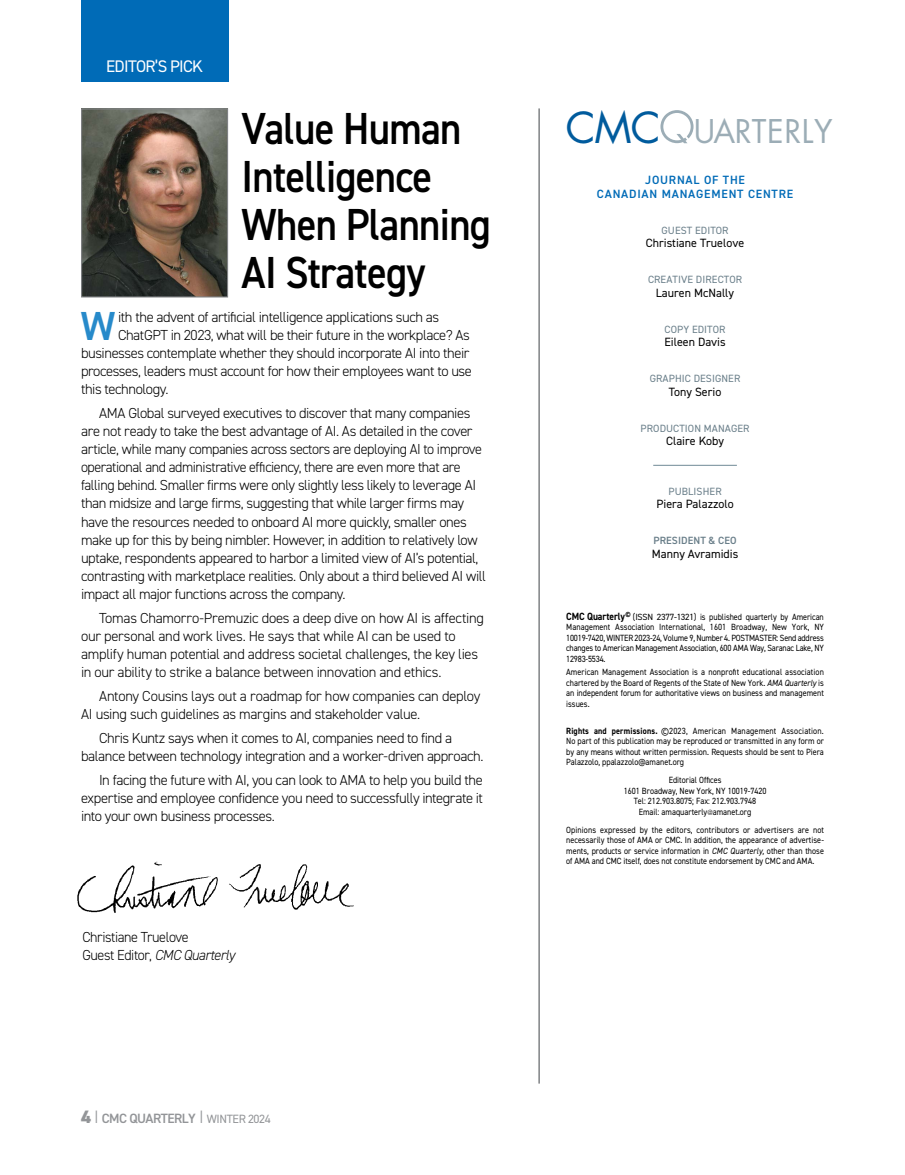
<style>
.page{position:relative;width:905px;height:1175px;background:#fff}
.page>*{position:absolute;margin:0;border:0;box-sizing:border-box;transform-origin:0 0}
.t1{font:600 45px/48px "DIN2014";letter-spacing:-.02em;color:#000;scale:.9 1}
.t2{font:600 40.65px "DIN2014";color:#278aca}
.t3{font:31.8px "Futura Std";letter-spacing:.01em;color:#9cadb6}
.t4{font:16.8px "DIN2014";letter-spacing:-.04em;color:#fff}
.t5{font:300 14.55px/18px "DIN2014";letter-spacing:-.03em;color:#000}
.t6{font:600 13.5px "DIN2014";letter-spacing:-.04em;color:#939598}
.t7{font:12px "DIN2014";color:#000}
.t8{font:600 12px/13.5px "DIN2014";letter-spacing:.065em;color:#006bb7;text-align:center}
.t9{font:10.5px "DIN2014";letter-spacing:.01em;color:#697e89}
.t10{font:600 10.5px "DIN2014";letter-spacing:.01em;color:#697e89}
.t11{font:9px/10.5px "DIN2014";color:#000;text-align:justify;scale:.9 1}
.s1{font-style:italic}
.s2{font-weight:800;font-size:18px}
.s3{font-weight:300;font-size:18px}
.s4{font-weight:400;font-size:12px}
.s5{font-size:41.55px;color:#005b9d}
.s6{font-weight:700;font-size:10.5px}
.s7{font-weight:700}
.s8{font-family:"Frutiger LT Std";font-weight:300;font-stretch:condensed;font-size:7.5px}
</style>
<div class="page">
<div style="left:81px;top:0;width:147px;height:81px;background:#006bb7"></div>
<hr style="left:653px;top:465px;width:83px;height:1px;background:#6f8996">
<hr style="left:538px;top:108px;width:2px;height:975px;background:#808285">
<img style="left:77px;top:861px;width:276px;height:52px">
<img style="left:83px;top:110px;width:143px;height:185px">
<div style="left:81px;top:108px;width:147px;height:189px;border:1px solid #808285"></div>
<svg style="left:660px;top:110px;width:33px;height:33px"></svg>
<p class="t4" style="left:106px;top:55px;width:98px">EDITOR’S PICK</p>
<h1 class="t1" style="left:242px;top:103px;width:278px">Value Human<br>Intelligence<br>When Planning<br>AI Strategy</h1>
<h2 class="t2" style="left:81px;top:299px;width:36px">W</h2>
<p class="t5" style="left:118px;top:308px;width:322px">ith the advent of artificial intelligence applications such as</p>
<p class="t5" style="left:118px;top:326px;width:353px">ChatGPT in 2023, what will be their future in the workplace? As</p>
<p class="t5" style="left:81px;top:344px;width:390px">businesses contemplate whether they should incorporate AI into their</p>
<p class="t5" style="left:81px;top:362px;width:392px">processes, leaders must account for how their employees want to use</p>
<p class="t5" style="left:81px;top:380px;width:89px">this technology.</p>
<p class="t5" style="left:81px;top:404px;width:406px;text-indent:18px">AMA Global surveyed executives to discover that many companies are not ready to take the best advantage of AI. As detailed in the cover article, while many companies across sectors are deploying AI to improve operational and administrative efficiency, there are even more that are falling behind. Smaller firms were only slightly less likely to leverage AI than midsize and large firms, suggesting that while larger firms may have the resources needed to onboard AI more quickly, smaller ones make up for this by being nimbler. However, in addition to relatively low uptake, respondents appeared to harbor a limited view of AI’s potential, contrasting with marketplace realities. Only about a third believed AI will impact all major functions across the company.</p>
<p class="t5" style="left:81px;top:608px;width:404px;text-indent:18px">Tomas Chamorro-Premuzic does a deep dive on how AI is affecting our personal and work lives. He says that while AI can be used to amplify human potential and address societal challenges, the key lies in our ability to strike a balance between innovation and ethics.</p>
<p class="t5" style="left:81px;top:686px;width:401px;text-indent:18px">Antony Cousins lays out a roadmap for how companies can deploy<br>AI using such guidelines as margins and stakeholder value.</p>
<p class="t5" style="left:81px;top:728px;width:404px;text-indent:18px">Chris Kuntz says when it comes to AI, companies need to find a balance between technology integration and a worker-driven approach.</p>
<p class="t5" style="left:81px;top:770px;width:403px;text-align:justify;text-indent:18px">In facing the future with AI, you can look to AMA to help you build the expertise and employee confidence you need to successfully integrate it into your own business processes.</p>
<p class="t5" style="left:82px;top:928px;width:154px">Christiane Truelove<br>Guest Editor, <span class="s1">CMC Quarterly</span></p>
<p class="t6" style="left:81px;top:1109px;width:191px"><span class="s2">4</span> <span class="s3">I</span> CMC QUARTERLY <span class="s3">I</span> <span class="s4">WINTER 2024</span></p>
<h3 class="t3" style="left:565px;top:111px;width:268px"><span class="s5">CMC</span> UARTERLY</h3>
<p class="t8" style="left:597px;top:173px;width:198px">JOURNAL OF THE<br>CANADIAN MANAGEMENT CENTRE</p>
<p class="t9" style="left:661px;top:224px;width:69px">GUEST EDITOR</p>
<p class="t7" style="left:645px;top:236px;width:100px">Christiane Truelove</p>
<p class="t9" style="left:648px;top:273px;width:96px">CREATIVE DIRECTOR</p>
<p class="t7" style="left:656px;top:285px;width:80px">Lauren McNally</p>
<p class="t9" style="left:664px;top:323px;width:62px">COPY EDITOR</p>
<p class="t7" style="left:664px;top:335px;width:63px">Eileen Davis</p>
<p class="t9" style="left:649px;top:372px;width:92px">GRAPHIC DESIGNER</p>
<p class="t7" style="left:668px;top:384px;width:54px">Tony Serio</p>
<p class="t9" style="left:640px;top:422px;width:111px">PRODUCTION MANAGER</p>
<p class="t7" style="left:666px;top:434px;width:59px">Claire Koby</p>
<p class="t9" style="left:668px;top:485px;width:55px">PUBLISHER</p>
<p class="t7" style="left:656px;top:497px;width:79px">Piera Palazzolo</p>
<p class="t10" style="left:653px;top:534px;width:85px">PRESIDENT &amp; CEO</p>
<p class="t7" style="left:651px;top:546px;width:88px">Manny Avramidis</p>
<p class="t11" style="left:566px;top:611px;width:288px"><span class="s6">CMC Quarterly</span><sup>©</sup> (ISSN 2377-1321) is published quarterly by American Management Association International, 1601 Broadway, New York, NY 10019-7420, WINTER 2023-24, Volume 9, Number 4. POSTMASTER: Send address changes to American Management Association, 600 AMA Way, Saranac Lake, NY 12983-5534.</p>
<p class="t11" style="left:566px;top:666px;width:288px">American Management Association is a nonprofit educational association chartered by the Board of Regents of the State of New York. <span class="s1">AMA Quarterly</span> is an independent forum for authoritative views on business and management issues.</p>
<p class="t11" style="left:566px;top:725px;width:288px"><span class="s7">Rights and permissions.</span> ©2023, American Management Association.<br>No part of this publication may be reproduced or transmitted in any form or by any means without written permission. Requests should be sent to Piera Palazzolo, ppalazzolo@amanet.org</p>
<p class="t11" style="left:623px;top:774px;width:160px;text-align:center">Editorial Offices<br>1601 Broadway, New York, NY 10019-7420<br>Tel: 212.903.8075; Fax: 212.903.7948<br>Email: amaquarterly<span class="s8">@</span>amanet.org</p>
<p class="t11" style="left:566px;top:824px;width:288px">Opinions expressed by the editors, contributors or advertisers are not necessarily those of AMA or CMC. In addition, the appearance of advertise&shy;ments, products or service information in <span class="s1">CMC Quarterly,</span> other than those of AMA and CMC itself, does not constitute endorsement by CMC and AMA.</p>
</div>
